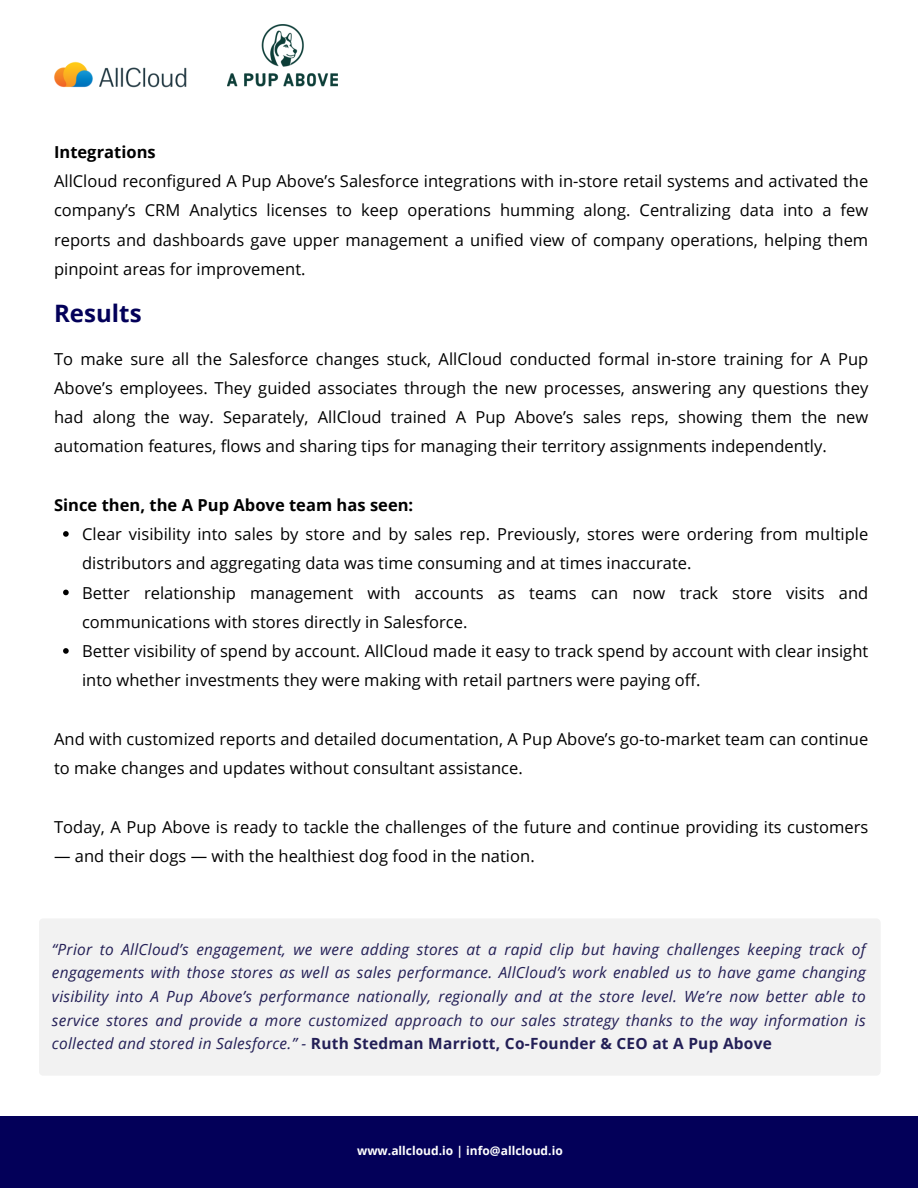
<style>
.page{position:relative;width:918px;height:1188px;background:#fff}
.page>*{position:absolute;margin:0;border:0;box-sizing:border-box;transform-origin:0 0}
.t1{font:700 24px "Open Sans";color:#030059}
.t2{font:16.5px/29.2px "Open Sans";color:#000}
.t3{font:700 16.5px "Open Sans";color:#000}
.t4{font:italic 15.45px/23.7px "Open Sans";letter-spacing:.015em;color:#231f56;text-align:justify}
.t5{font:700 12px "Open Sans";color:#fff}
.s1{font-weight:700;font-style:normal}
</style>
<div class="page">
<div style="left:0;top:1116px;width:918px;height:72px;background:#030059"></div>
<div style="left:39px;top:918px;width:842px;height:158px;background:#f2f2f2;border-radius:5px"></div>
<svg style="left:63px;top:531px;width:6px;height:6px"></svg>
<svg style="left:63px;top:590px;width:6px;height:5px"></svg>
<svg style="left:63px;top:648px;width:6px;height:6px"></svg>
<img style="left:54px;top:61px;width:133px;height:27px">
<img style="left:227px;top:25px;width:110px;height:62px">
<p class="t3" style="left:54px;top:140px;width:103px">Integrations</p>
<p class="t2" style="left:54px;top:166px;width:816px;text-align:justify">AllCloud reconfigured A Pup Above’s Salesforce integrations with in-store retail systems and activated the company’s CRM Analytics licenses to keep operations humming along. Centralizing data into a few reports and dashboards gave upper management a unified view of company operations, helping them pinpoint areas for improvement.</p>
<p class="t1" style="left:54px;top:296px;width:89px">Results</p>
<p class="t2" style="left:54px;top:344px;width:816px;text-align:justify">To make sure all the Salesforce changes stuck, AllCloud conducted formal in-store training for A Pup Above’s employees. They guided associates through the new processes, answering any questions they had along the way. Separately, AllCloud trained A Pup Above’s sales reps, showing them the new automation features, flows and sharing tips for managing their territory assignments independently.</p>
<p class="t3" style="left:54px;top:493px;width:361px">Since then, the A Pup Above team has seen:</p>
<p class="t2" style="left:82px;top:519px;width:788px">Clear visibility into sales by store and by sales rep. Previously, stores were ordering from multiple distributors and aggregating data was time consuming and at times inaccurate.</p>
<p class="t2" style="left:82px;top:578px;width:788px">Better relationship management with accounts as teams can now track store visits and communications with stores directly in Salesforce.</p>
<p class="t2" style="left:82px;top:636px;width:788px">Better visibility of spend by account. AllCloud made it easy to track spend by account with clear insight into whether investments they were making with retail partners were paying off.</p>
<p class="t2" style="left:54px;top:724px;width:816px">And with customized reports and detailed documentation, A Pup Above’s go-to-market team can continue to make changes and updates without consultant assistance.</p>
<p class="t2" style="left:54px;top:812px;width:816px">Today, A Pup Above is ready to tackle the challenges of the future and continue providing its customers</p>
<p class="t2" style="left:54px;top:841px;width:482px">— and their dogs — with the healthiest dog food in the nation.</p>
<p class="t4" style="left:52px;top:937px;width:815px">“Prior to AllCloud’s engagement, we were adding stores at a rapid clip but having challenges keeping track of engagements with those stores as well as sales performance. AllCloud’s work enabled us to have game changing visibility into A Pup Above’s performance nationally, regionally and at the store level. We’re now better able to service stores and provide a more customized approach to our sales strategy thanks to the way information is collected and stored in Salesforce.” - <span class="s1">Ruth Stedman Marriott, Co-Founder &amp; CEO at A Pup Above</span></p>
<p class="t5" style="left:357px;top:1142px;width:207px">www.allcloud.io | info@allcloud.io</p>
</div>
